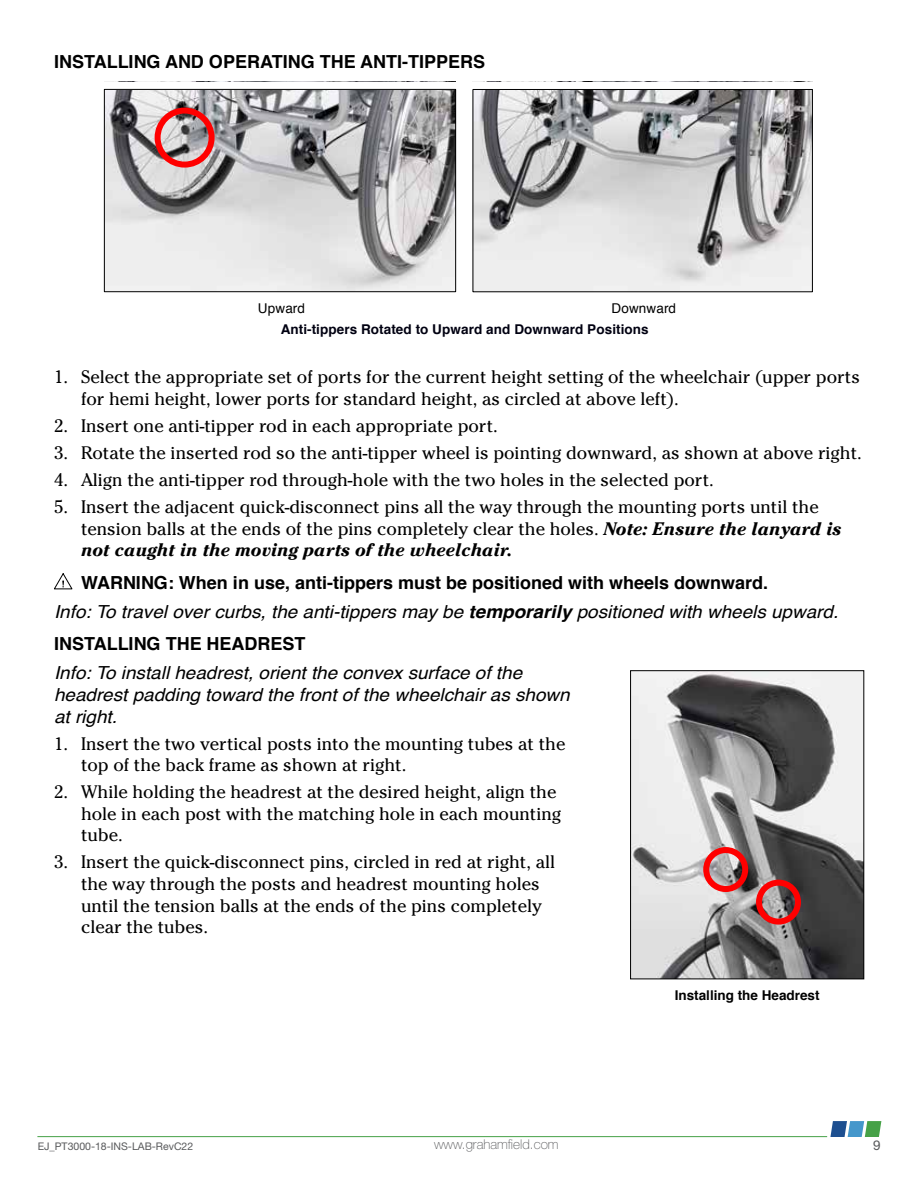
<style>
.page{position:relative;width:918px;height:1188px;background:#fff}
.page>*{position:absolute;margin:0;border:0;box-sizing:border-box;transform-origin:0 0}
.t1{font:18px/21.6px "Cheltenham Std";color:#000}
.t2{font:italic 18px/21.6px "Helvetica";color:#000;scale:1.05 1}
.t3{font:700 18px "Helvetica";color:#000}
.t4{font:700 13.5px "Helvetica";letter-spacing:.005em;color:#001}
.t5{font:700 13.5px "Helvetica";color:#000}
.t6{font:100 13.5px "Helvetica Neue LT Std";color:#58595b}
.t7{font:13.5px "Helvetica";letter-spacing:.005em;color:#000}
.t8{font:13.5px "Helvetica Neue LT Std";color:#58595b}
.t9{font:10.5px "Helvetica Neue LT Std";color:#58595b}
.s1{font-weight:700;font-style:italic}
.s2{font-weight:700;font-style:normal}
.s3{font-weight:700}
</style>
<div class="page">
<img style="left:106px;top:91px;width:348px;height:199px">
<img style="left:475px;top:91px;width:336px;height:199px">
<div style="left:104px;top:89px;width:352px;height:203px;border:1px solid #000"></div>
<div style="left:473px;top:89px;width:340px;height:203px;border:1px solid #000"></div>
<div style="left:155px;top:108px;width:60px;height:60px;border:6px solid #f00;border-radius:50%"></div>
<svg style="left:54px;top:573px;width:18px;height:16px"></svg>
<img style="left:632px;top:672px;width:230px;height:305px">
<div style="left:630px;top:670px;width:234px;height:309px;border:1px solid #000"></div>
<div style="left:756px;top:880px;width:45px;height:45px;border:6px solid #f00;border-radius:50%"></div>
<div style="left:703px;top:847px;width:45px;height:45px;border:6px solid #f00;border-radius:50%"></div>
<hr style="left:37px;top:1136px;width:790px;height:1px;background:#46a147">
<svg style="left:830px;top:1121px;width:51px;height:16px"></svg>
<p class="t3" style="left:54px;top:47px;width:433px">INSTALLING AND OPERATING THE ANTI-TIPPERS</p>
<p class="t7" style="left:258px;top:298px;width:48px">Upward</p>
<p class="t7" style="left:612px;top:298px;width:66px">Downward</p>
<p class="t4" style="left:281px;top:318px;width:370px">Anti-tippers Rotated to Upward and Downward Positions</p>
<p class="t1" style="left:81px;top:366px;width:781px;text-indent:-27px">1. Select the appropriate set of ports for the current height setting of the wheelchair (upper ports for hemi height, lower ports for standard height, as circled at above left).</p>
<p class="t1" style="left:54px;top:415px;width:445px">2. Insert one anti-tipper rod in each appropriate port.</p>
<p class="t1" style="left:54px;top:442px;width:809px">3. Rotate the inserted rod so the anti-tipper wheel is pointing downward, as shown at above right.</p>
<p class="t1" style="left:54px;top:469px;width:661px">4. Align the anti-tipper rod through-hole with the two holes in the selected port.</p>
<p class="t1" style="left:81px;top:496px;width:762px;text-indent:-27px">5. Insert the adjacent quick-disconnect pins all the way through the mounting ports until the tension balls at the ends of the pins completely clear the holes. <span class="s1">Note: Ensure the lanyard is not caught in the moving parts of the wheelchair.</span></p>
<p class="t2" style="left:54px;top:568px;width:748px;line-height:29.1px;text-indent:27px"><span class="s2">WARNING: When in use, anti-tippers must be positioned with wheels downward.<br></span>Info: To travel over curbs, the anti-tippers may be <span class="s3">temporarily</span> positioned with wheels upward.</p>
<p class="t3" style="left:54px;top:629px;width:253px">INSTALLING THE HEADREST</p>
<p class="t2" style="left:54px;top:663px;width:493px">Info: To install headrest, orient the convex surface of the headrest padding toward the front of the wheelchair as shown at right.</p>
<p class="t1" style="left:81px;top:733px;width:486px;text-indent:-27px">1. Insert the two vertical posts into the mounting tubes at the top of the back frame as shown at right.</p>
<p class="t1" style="left:81px;top:781px;width:482px;text-indent:-27px">2. While holding the headrest at the desired height, align the hole in each post with the matching hole in each mounting tube.</p>
<p class="t1" style="left:81px;top:851px;width:476px;text-indent:-27px">3. Insert the quick-disconnect pins, circled in red at right, all the way through the posts and headrest mounting holes until the tension balls at the ends of the pins completely clear the tubes.</p>
<p class="t5" style="left:675px;top:985px;width:146px">Installing the Headrest</p>
<p class="t9" style="left:38px;top:1140px;width:157px">EJ_PT3000-18-INS-LAB-RevC22</p>
<p class="t6" style="left:434px;top:1137px;width:126px">www.grahamfield.com</p>
<p class="t8" style="left:873px;top:1137px;width:9px">9</p>
</div>
